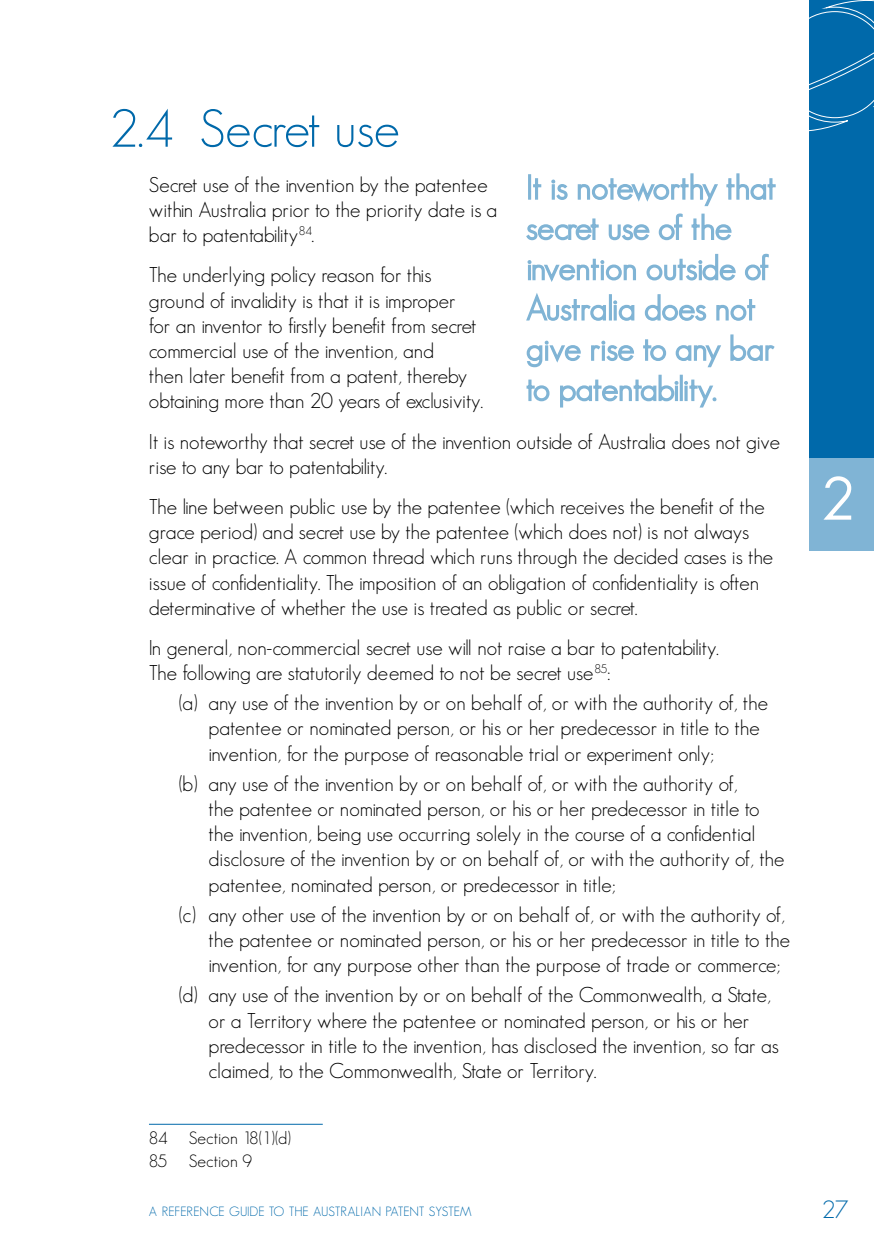
<style>
.page{position:relative;width:874px;height:1241px;background:#fff}
.page>*{position:absolute;margin:0;border:0;box-sizing:border-box;transform-origin:0 0}
.t1{font:300 57.75px "Geosans";color:#fff}
.t2{font:300 52.5px "Geosans";color:#0069aa}
.t3{font:300 24.5px "Geosans";color:#0069aa}
.t4{font:300 21px/25.2px "Geosans";color:#000}
.t5{font:300 17.5px/22.1px "Geosans";color:#000}
.t6{font:300 13.12px "Geosans";letter-spacing:-.01em;color:#0069aa}
</style>
<div class="page">
<div style="left:809px;top:0;width:64px;height:458px;background:#0069aa"></div>
<div style="left:809px;top:458px;width:64px;height:93px;background:#80b4d5"></div>
<svg style="left:823px;top:476px;width:28px;height:44px"></svg>
<svg style="left:526px;top:173px;width:250px;height:68px"></svg>
<svg style="left:527px;top:258px;width:109px;height:24px"></svg>
<svg style="left:646px;top:253px;width:90px;height:28px"></svg>
<svg style="left:745px;top:253px;width:24px;height:28px"></svg>
<svg style="left:526px;top:293px;width:80px;height:28px"></svg>
<div style="left:608px;top:294px;width:3px;height:26px;border:2px solid #80b4d5"></div>
<svg style="left:613px;top:300px;width:22px;height:21px"></svg>
<svg style="left:644px;top:294px;width:63px;height:27px"></svg>
<svg style="left:716px;top:299px;width:39px;height:22px"></svg>
<svg style="left:526px;top:340px;width:55px;height:28px"></svg>
<svg style="left:591px;top:340px;width:43px;height:21px"></svg>
<svg style="left:643px;top:339px;width:23px;height:22px"></svg>
<svg style="left:675px;top:345px;width:46px;height:23px"></svg>
<svg style="left:730px;top:334px;width:45px;height:27px"></svg>
<svg style="left:526px;top:379px;width:24px;height:23px"></svg>
<svg style="left:560px;top:374px;width:157px;height:34px"></svg>
<svg style="left:809px;top:0;width:64px;height:132px"></svg>
<hr style="left:149px;top:1123px;width:173px;height:1px;background:#0069aa">
<h2 class="t2" style="left:109px;top:99px;width:292px">2.4 Secret use</h2>
<p class="t4" style="left:149px;top:172px;width:350px">Secret use of the invention by the patentee within Australia prior to the priority date is a bar to patentability<sup>84</sup>.</p>
<p class="t4" style="left:149px;top:262px;width:335px">The underlying policy reason for this ground of invalidity is that it is improper<br>for an inventor to firstly benefit from secret commercial use of the invention, and<br>then later benefit from a patent, thereby obtaining more than 20 years of exclusivity.</p>
<p class="t4" style="left:149px;top:428px;width:632px">It is noteworthy that secret use of the invention outside of Australia does not give rise to any bar to patentability.</p>
<p class="t4" style="left:149px;top:494px;width:625px">The line between public use by the patentee (which receives the benefit of the grace period) and secret use by the patentee (which does not) is not always clear in practice. A common thread which runs through the decided cases is the issue of confidentiality. The imposition of an obligation of confidentiality is often determinative of whether the use is treated as public or secret.</p>
<p class="t4" style="left:149px;top:635px;width:571px">In general, non-commercial secret use will not raise a bar to patentability.<br>The following are statutorily deemed to not be secret use<sup>85</sup>:</p>
<p class="t4" style="left:208px;top:690px;width:560px;text-indent:-30px">(a) any use of the invention by or on behalf of, or with the authority of, the patentee or nominated person, or his or her predecessor in title to the invention, for the purpose of reasonable trial or experiment only;</p>
<p class="t4" style="left:208px;top:770px;width:577px;text-indent:-30px">(b) any use of the invention by or on behalf of, or with the authority of,<br>the patentee or nominated person, or his or her predecessor in title to the invention, being use occurring solely in the course of a confidential disclosure of the invention by or on behalf of, or with the authority of, the patentee, nominated person, or predecessor in title;</p>
<p class="t4" style="left:208px;top:901px;width:582px;text-indent:-30px">(c) any other use of the invention by or on behalf of, or with the authority of, the patentee or nominated person, or his or her predecessor in title to the invention, for any purpose other than the purpose of trade or commerce;</p>
<p class="t4" style="left:208px;top:982px;width:571px;text-indent:-30px">(d) any use of the invention by or on behalf of the Commonwealth, a State, or a Territory where the patentee or nominated person, or his or her predecessor in title to the invention, has disclosed the invention, so far as claimed, to the Commonwealth, State or Territory.</p>
<p class="t5" style="left:149px;top:1127px;width:143px">84 Section 18(1)(d)<br>85 Section 9</p>
<h1 class="t1" style="left:821px;top:466px;width:33px">2</h1>
<p class="t6" style="left:149px;top:1203px;width:324px">A REFERENCE GUIDE TO THE AUSTRALIAN PATENT SYSTEM</p>
<p class="t3" style="left:821px;top:1195px;width:28px">27</p>
</div>
